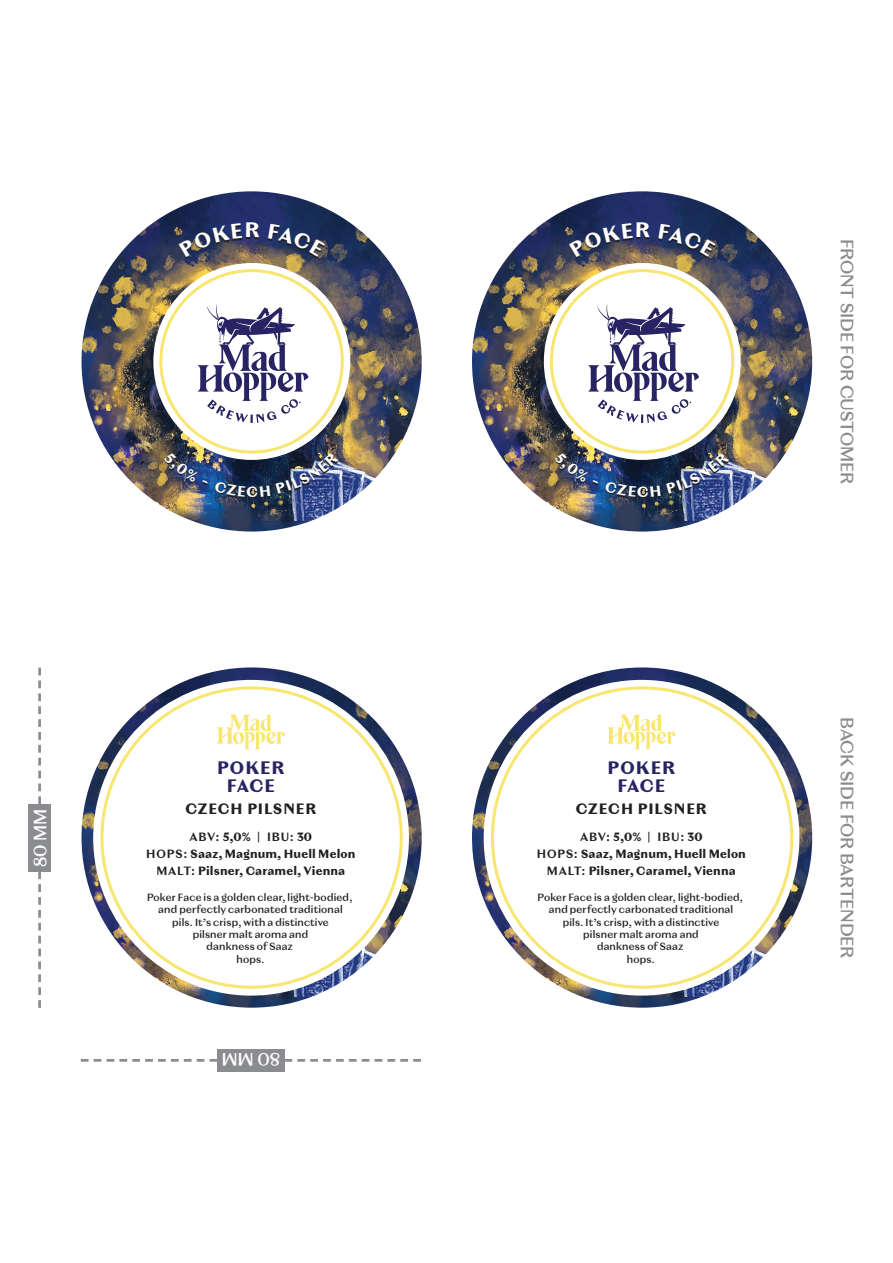
<style>
.page{position:relative;width:893px;height:1263px;background:#fff}
.page>*{position:absolute;margin:0;border:0;box-sizing:border-box;transform-origin:0 0}
.t1{font:500 18px "Magnat Text";letter-spacing:-.01em;color:#8a8c8f}
._1_Beer_Name__back{font:700 18px/18.8px "Magnat Text";letter-spacing:.05em;color:#282362;text-align:center}
.t2{font:500 18px "Magnat Text";color:#fff}
._2_Beer_Style__back{font:700 15px "Magnat Text";letter-spacing:.06em;color:#231f20}
._3_Magnat_Bold_8_11{font:700 12px/17px "Magnat Text";letter-spacing:.01em;color:#231f20;text-align:center}
._4_Beer_Text__back{font:500 10.5px/12.3px "Magnat Text";letter-spacing:.015em;color:#231f20;text-align:center}
.s1{font-weight:600}
</style>
<div class="page">
<div style="left:217px;top:1049px;width:67px;height:22px;background:#8a8c8f"></div>
<svg style="left:284px;top:1059px;width:137px;height:3px"></svg>
<svg style="left:81px;top:1059px;width:136px;height:3px"></svg>
<div style="left:28px;top:804px;width:23px;height:67px;background:#8a8c8f"></div>
<svg style="left:38px;top:871px;width:3px;height:137px"></svg>
<svg style="left:38px;top:668px;width:3px;height:136px"></svg>
<img style="left:82px;top:667px;width:340px;height:341px;border-radius:170px">
<img style="left:472px;top:667px;width:340px;height:341px;border-radius:170px">
<div style="left:93px;top:680px;width:316px;height:315px;background:#fff;border-radius:50%"></div>
<div style="left:484px;top:680px;width:315px;height:315px;background:#fff;border-radius:50%"></div>
<svg style="left:217px;top:715px;width:68px;height:34px"></svg>
<svg style="left:607px;top:715px;width:68px;height:34px"></svg>
<img style="left:82px;top:191px;width:340px;height:340px;border-radius:170px">
<img style="left:472px;top:191px;width:340px;height:340px;border-radius:170px">
<svg style="left:153px;top:263px;width:197px;height:197px"></svg>
<div style="left:544px;top:263px;width:197px;height:197px;background:#fff;border-radius:50%"></div>
<svg style="left:197px;top:304px;width:111px;height:119px"></svg>
<svg style="left:588px;top:304px;width:111px;height:119px"></svg>
<svg style="left:179px;top:223px;width:80px;height:34px;background:#363c5e"></svg>
<svg style="left:268px;top:224px;width:57px;height:33px;background:#2d3a5e"></svg>
<svg style="left:569px;top:223px;width:81px;height:34px;background:#363c5e"></svg>
<svg style="left:659px;top:224px;width:56px;height:33px;background:#2d3a5e"></svg>
<svg style="left:164px;top:452px;width:44px;height:31px"></svg>
<svg style="left:214px;top:481px;width:56px;height:16px"></svg>
<svg style="left:276px;top:453px;width:62px;height:41px;background:#415077"></svg>
<svg style="left:554px;top:452px;width:44px;height:31px"></svg>
<img style="left:605px;top:453px;width:124px;height:44px">
<p class="t2" style="left:29px;top:867px;width:60px;rotate:-90deg">80 MM</p>
<p class="_1_Beer_Name__back" style="left:217px;top:758px;width:69px">POKER<br>FACE</p>
<p class="_1_Beer_Name__back" style="left:608px;top:758px;width:69px">POKER<br>FACE</p>
<p class="_2_Beer_Style__back" style="left:185px;top:799px;width:132px">CZECH PILSNER</p>
<p class="_2_Beer_Style__back" style="left:576px;top:799px;width:132px">CZECH PILSNER</p>
<p class="_3_Magnat_Bold_8_11" style="left:146px;top:829px;width:211px"><span class="s1">ABV:</span> 5,0% <span class="s1">| IBU:</span> 30<br><span class="s1">HOPS:</span> Saaz, Magnum, Huell Melon<br><span class="s1">MALT:</span> Pilsner, Caramel, Vienna</p>
<p class="_3_Magnat_Bold_8_11" style="left:537px;top:829px;width:211px"><span class="s1">ABV:</span> 5,0% <span class="s1">| IBU:</span> 30<br><span class="s1">HOPS:</span> Saaz, Magnum, Huell Melon<br><span class="s1">MALT:</span> Pilsner, Caramel, Vienna</p>
<p class="_4_Beer_Text__back" style="left:147px;top:891px;width:207px">Poker Face is a golden clear, light-bodied, and perfectly carbonated traditional pils. It’s crisp, with a distinctive<br>pilsner malt aroma and<br>dankness of Saaz<br>hops.</p>
<p class="_4_Beer_Text__back" style="left:538px;top:891px;width:207px">Poker Face is a golden clear, light-bodied, and perfectly carbonated traditional pils. It’s crisp, with a distinctive<br>pilsner malt aroma and<br>dankness of Saaz<br>hops.</p>
<p class="t2" style="left:280px;top:1071px;width:60px;rotate:-180deg">80 MM</p>
<p class="t1" style="left:859px;top:239px;width:247px;rotate:90deg">FRONT SIDE FOR CUSTOMER</p>
<p class="t1" style="left:859px;top:717px;width:242px;rotate:90deg">BACK SIDE FOR BARTENDER</p>
</div>
